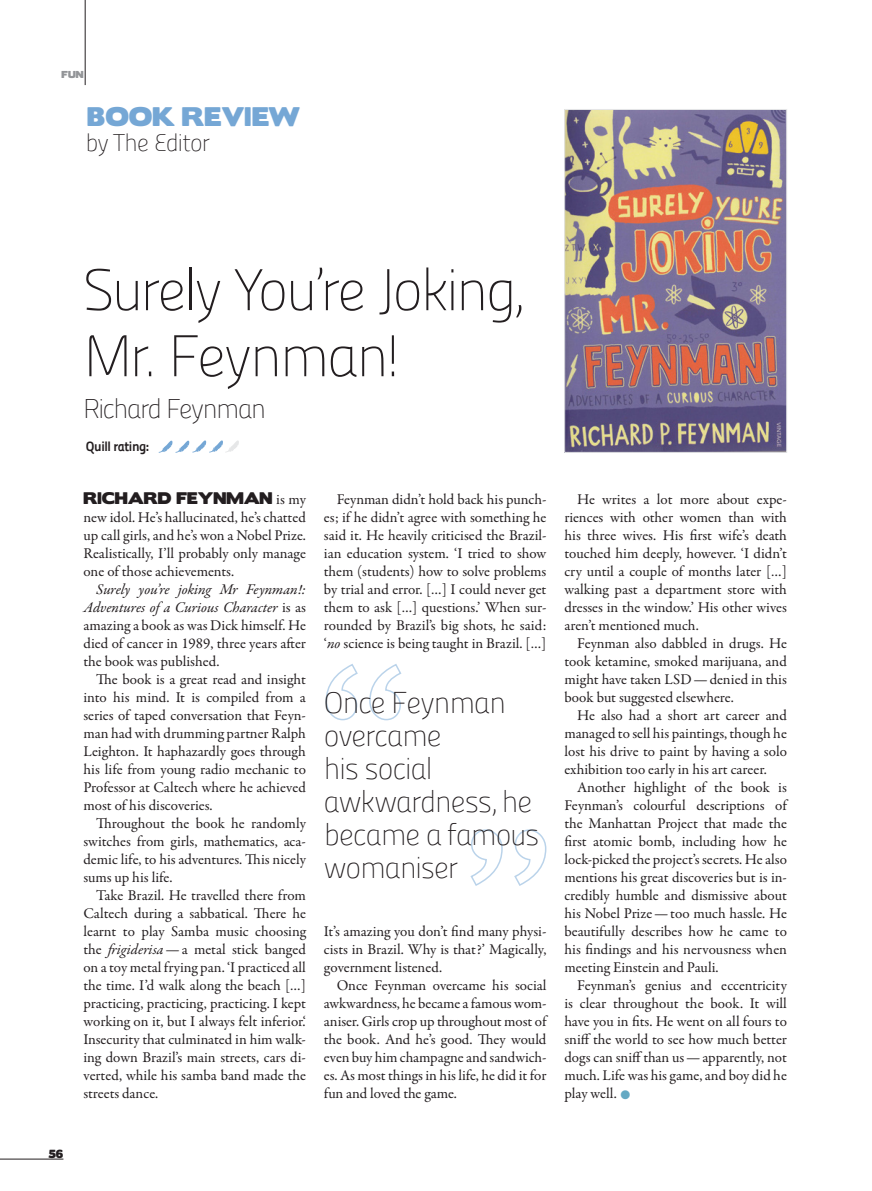
<style>
.page{position:relative;width:872px;height:1191px;background:#fff}
.page>*{position:absolute;margin:0;border:0;box-sizing:border-box;transform-origin:0 0}
.Body_Text{font:58.5px/66px "Panefresco 1 wt";letter-spacing:-.055em;color:#231e20}
.t1{font:30px/33px "Panefresco 1 wt";letter-spacing:-.04em;color:#231e20}
.Body_Text-2{font:27px "Panefresco 1 wt";letter-spacing:-.06em;color:#231e20}
.Body_Text-3{font:24px "Panefresco 1 wt";letter-spacing:-.04em;color:#231e20}
.t2{font:24px "Boris Black Bloxx";color:#75a7d5}
.t3{font:15px/18px "Garamond Premr Pro";color:#231e20;text-align:justify}
.t4{font:13.5px "Panefresco 800 wt";letter-spacing:-.03em;color:#231e20}
.t5{font:10.5px "Boris Black Bloxx";color:#231e20}
.t6{font:9px "Boris Black Bloxx";color:#939598}
.s1{font-family:"Boris Black Bloxx"}
.s2{font-style:italic}
.s3{font-family:"Boris Black Bloxx";font-size:25.5px;color:#64a9c3}
</style>
<div class="page">
<hr style="left:85px;top:0;width:1px;height:85px;background:#231e20">
<hr style="left:0;top:1158px;width:63px;height:1px;background:#231e20">
<svg style="left:470px;top:829px;width:77px;height:57px"></svg>
<svg style="left:325px;top:664px;width:77px;height:57px"></svg>
<img style="left:566px;top:111px;width:219px;height:339px">
<div style="left:564px;top:109px;width:223px;height:343px;border:1px solid #e6e7e8"></div>
<svg style="left:159px;top:440px;width:80px;height:13px"></svg>
<p class="t6" style="left:62px;top:68px;width:15px">Fun</p>
<p class="t2" style="left:87px;top:99px;width:214px">BOOK REVIEW</p>
<p class="Body_Text-3" style="left:85px;top:126px;width:126px">by The Editor</p>
<p class="t5" style="left:48px;top:1145px;width:16px">56</p>
<p class="Body_Text" style="left:83px;top:254px;width:442px">Surely You’re Joking,<br>Mr. Feynman!</p>
<p class="Body_Text-2" style="left:83px;top:389px;width:185px">Richard Feynman</p>
<p class="t4" style="left:86px;top:436px;width:64px">Quill rating:</p>
<p class="t3" style="left:83px;top:491px;width:224px"><span class="s1">RICHARD FEYNMAN</span> is my new idol. He’s hallucinated, he’s chatted up call girls, and he’s won a Nobel Prize.<br>Realistically, I’ll probably only manage one of those achievements.</p>
<p class="t3" style="left:83px;top:581px;width:224px;text-indent:13px"><span class="s2">Surely you’re joking Mr Feynman!:<br>Adventures of a Curious Character</span> is as amazing a book as was Dick himself. He died of cancer in 1989, three years after the book was published.</p>
<p class="t3" style="left:83px;top:671px;width:224px;text-indent:13px">The book is a great read and insight into his mind. It is compiled from a series of taped conversation that Feyn&shy;man had with drumming partner Ralph Leighton. It haphazardly goes through his life from young radio mechanic to Professor at Caltech where he achieved most of his discoveries.</p>
<p class="t3" style="left:83px;top:815px;width:224px;text-indent:13px">Throughout the book he randomly switches from girls, mathematics, aca&shy;demic life, to his adventures. This nicely sums up his life.</p>
<p class="t3" style="left:83px;top:887px;width:224px;text-indent:13px">Take Brazil. He travelled there from Caltech during a sabbatical. There he learnt to play Samba music choosing the <span class="s2">frigiderisa</span>—a metal stick banged on a toy metal frying pan. ‘I practiced all the time. I’d walk along the beach […] practicing, practicing, practicing. I kept working on it, but I always felt inferior.‘ Insecurity that culminated in him walk&shy;ing down Brazil’s main streets, cars di&shy;verted, while his samba band made the streets dance.</p>
<p class="t3" style="left:324px;top:491px;width:224px;text-indent:13px">Feynman didn’t hold back his punch&shy;es; if he didn’t agree with something he said it. He heavily criticised the Brazil&shy;ian education system. ‘I tried to show them (students) how to solve problems by trial and error. […] I could never get them to ask […] questions.’ When sur&shy;rounded by Brazil’s big shots, he said: ‘<span class="s2">no</span> science is being taught in Brazil. […]</p>
<p class="t1" style="left:324px;top:684px;width:217px">Once Feynman overcame<br>his social awkwardness, he became a famous womaniser</p>
<p class="t3" style="left:324px;top:923px;width:224px">It’s amazing you don’t find many physi&shy;cists in Brazil. Why is that?’ Magically, government listened.</p>
<p class="t3" style="left:324px;top:977px;width:224px;text-indent:13px">Once Feynman overcame his social awkwardness, he became a famous wom&shy;aniser. Girls crop up throughout most of the book. And he’s good. They would even buy him champagne and sandwich&shy;es. As most things in his life, he did it for fun and loved the game.</p>
<p class="t3" style="left:564px;top:491px;width:224px;text-indent:13px">He writes a lot more about expe&shy;riences with other women than with his three wives. His first wife’s death touched him deeply, however. ‘I didn’t cry until a couple of months later […] walking past a department store with dresses in the window.’ His other wives aren’t mentioned much.</p>
<p class="t3" style="left:564px;top:635px;width:224px;text-indent:13px">Feynman also dabbled in drugs. He took ketamine, smoked marijuana, and might have taken LSD—denied in this book but suggested elsewhere.</p>
<p class="t3" style="left:564px;top:707px;width:224px;text-indent:13px">He also had a short art career and managed to sell his paintings, though he lost his drive to paint by having a solo exhibition too early in his art career.</p>
<p class="t3" style="left:564px;top:779px;width:224px;text-indent:13px">Another highlight of the book is Feynman’s colourful descriptions of the Manhattan Project that made the first atomic bomb, including how he lock-picked the project’s secrets. He also mentions his great discoveries but is in&shy;credibly humble and dismissive about his Nobel Prize—too much hassle. He beautifully describes how he came to his findings and his nervousness when meeting Einstein and Pauli.</p>
<p class="t3" style="left:564px;top:977px;width:224px;text-indent:13px">Feynman’s genius and eccentricity is clear throughout the book. It will have you in fits. He went on all fours to sniff the world to see how much better dogs can sniff than us—apparently, not much. Life was his game, and boy did he play well. <span class="s3">•</span></p>
</div>
